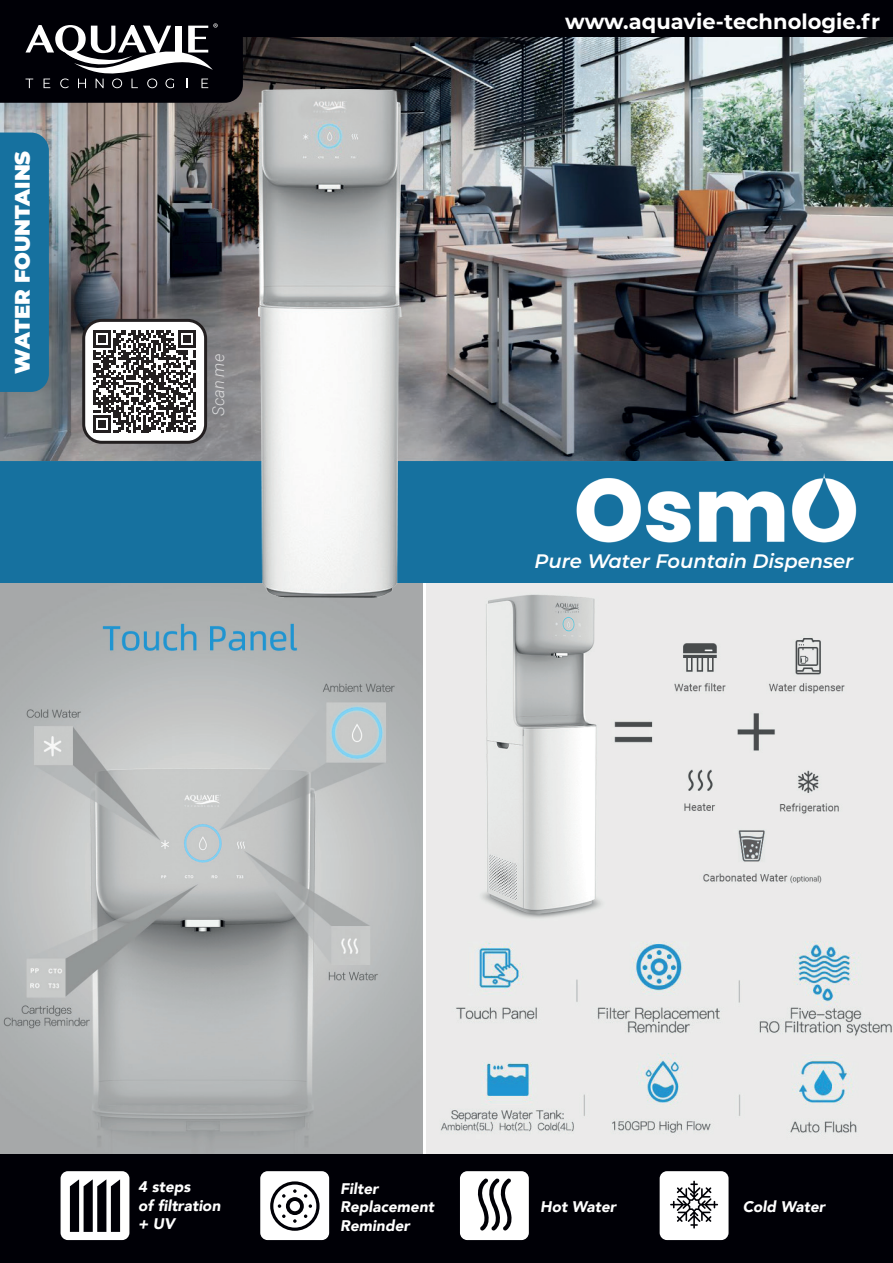
<style>
.page{position:relative;width:893px;height:1263px;background:#fff}
.page>*{position:absolute;margin:0;border:0;box-sizing:border-box;transform-origin:0 0}
.t1{font:700 21px "Montserrat";color:#fff}
.t2{font:900 21px "Montserrat";color:#fff}
.t3{font:italic 600 19.5px "Montserrat";color:#fff}
.t4{font:italic 300 16.5px "Roboto";color:#fff}
.t5{font:italic 900 15.3px/18.5px "Avenir";color:#fff}
</style>
<div class="page">
<img style="left:427px;top:618px;width:466px;height:435px">
<img style="left:427px;top:1053px;width:466px;height:101px">
<img style="left:0;top:618px;width:422px;height:536px">
<img style="left:0;top:36px;width:893px;height:582px">
<img style="left:575px;top:443px;width:293px;height:108px">
<div style="left:0;top:1154px;width:893px;height:109px;background:#000006"></div>
<div style="left:0;top:133px;width:49px;height:259px;background:#16719f"></div>
<div style="left:60px;top:1170px;width:70px;height:71px;background:#fff;border-radius:8px"></div>
<div style="left:59px;top:1169px;width:72px;height:73px;border:2px solid #000006;border-radius:8px"></div>
<div style="left:259px;top:1170px;width:71px;height:71px;background:#fff;border-radius:8px"></div>
<div style="left:259px;top:1169px;width:72px;height:73px;border:2px solid #000006;border-radius:8px"></div>
<div style="left:459px;top:1170px;width:71px;height:71px;background:#fff;border-radius:8px"></div>
<div style="left:458px;top:1169px;width:72px;height:73px;border:2px solid #000006;border-radius:8px"></div>
<div style="left:659px;top:1170px;width:70px;height:71px;background:#fff;border-radius:8px"></div>
<div style="left:658px;top:1169px;width:72px;height:73px;border:2px solid #000006;border-radius:8px"></div>
<svg style="left:70px;top:1179px;width:50px;height:53px"></svg>
<svg style="left:270px;top:1181px;width:50px;height:50px"></svg>
<svg style="left:477px;top:1178px;width:35px;height:52px"></svg>
<svg style="left:670px;top:1180px;width:48px;height:48px"></svg>
<div style="left:84px;top:320px;width:122px;height:122px;background:#fff;border-radius:18px"></div>
<svg style="left:94px;top:330px;width:102px;height:102px"></svg>
<div style="left:82px;top:319px;width:125px;height:125px;border:3px solid #231f20;border-radius:18px"></div>
<div style="left:0;top:0;width:893px;height:36px;background:#000006"></div>
<svg style="left:0;top:23px;width:243px;height:80px"></svg>
<h1 class="t2" style="left:7px;top:374px;width:225px;rotate:-90deg">WATER FOUNTAINS</h1>
<p class="t4" style="left:207px;top:416px;width:64px;rotate:-90deg">Scan me</p>
<h1 class="t1" style="left:565px;top:6px;width:316px">www.aquavie-technologie.fr</h1>
<p class="t3" style="left:534px;top:547px;width:320px">Pure Water Fountain Dispenser</p>
<p class="t5" style="left:138px;top:1177px;width:84px">4 steps<br>of filtration + UV</p>
<p class="t5" style="left:340px;top:1179px;width:95px">Filter<br>Replacement<br>Reminder</p>
<p class="t5" style="left:540px;top:1198px;width:78px">Hot Water</p>
<p class="t5" style="left:743px;top:1198px;width:84px">Cold Water</p>
</div>
